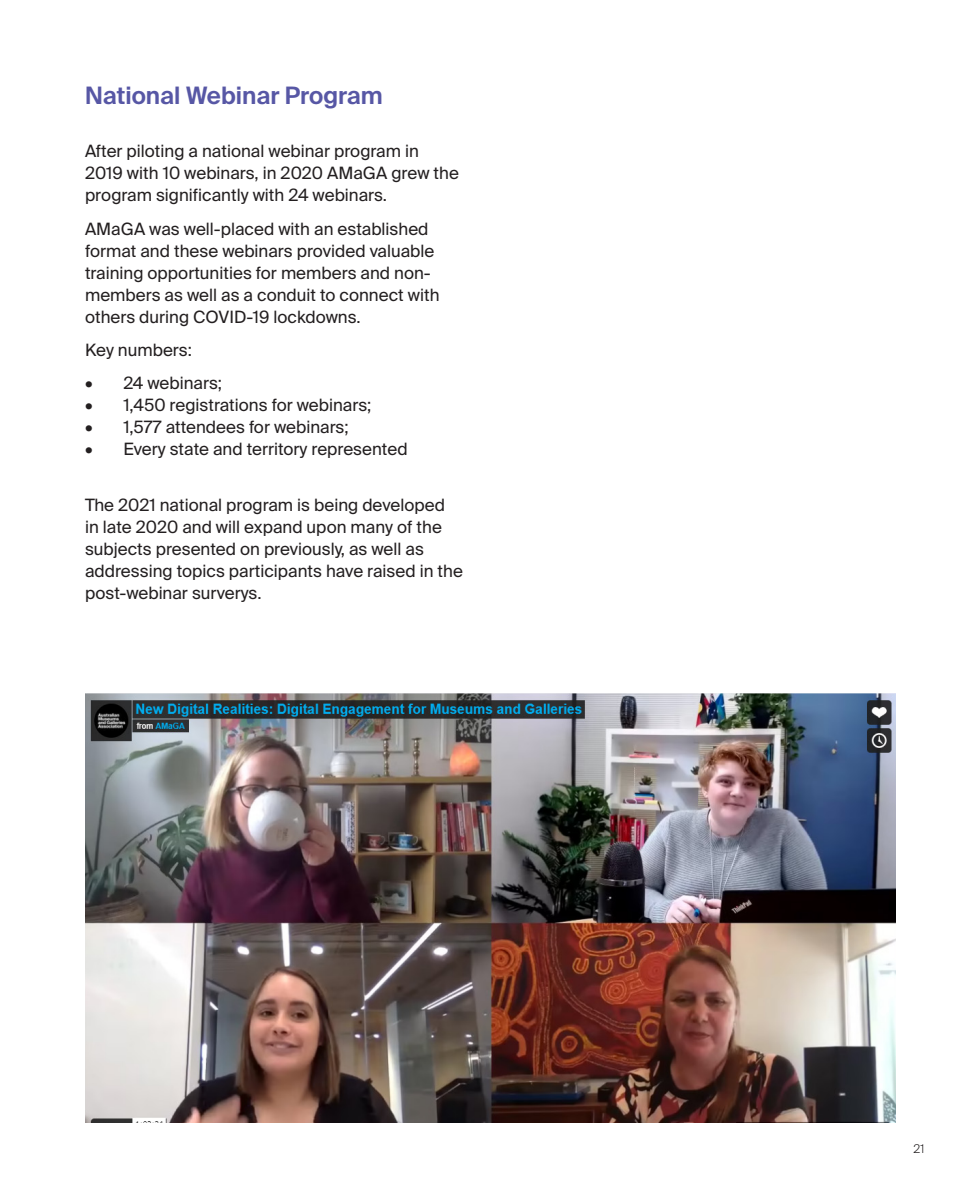
<style>
.page{position:relative;width:964px;height:1191px;background:#fff}
.page>*{position:absolute;margin:0;border:0;box-sizing:border-box;transform-origin:0 0}
.t1{font:600 24px "Suisse Intl";color:#5757a5}
.t2{font:17px/22px "Suisse Intl";color:#231f20}
.t3{font:300 12px "Suisse Intl";color:#231f20}
</style>
<div class="page">
<img style="left:85px;top:693px;width:811px;height:430px">
<h1 class="t1" style="left:85px;top:81px;width:299px">National Webinar Program</h1>
<p class="t2" style="left:85px;top:140px;width:375px">After piloting a national webinar program in<br>2019 with 10 webinars, in 2020 AMaGA grew the program significantly with 24 webinars.</p>
<p class="t2" style="left:85px;top:218px;width:356px">AMaGA was well-placed with an established format and these webinars provided valuable training opportunities for members and non&shy;members as well as a conduit to connect with others during COVID-19 lockdowns.</p>
<p class="t2" style="left:85px;top:339px;width:108px">Key numbers:</p>
<p class="t2" style="left:85px;top:372px;width:139px">• 24 webinars;</p>
<p class="t2" style="left:85px;top:394px;width:288px">• 1,450 registrations for webinars;</p>
<p class="t2" style="left:85px;top:416px;width:265px">• 1,577 attendees for webinars;</p>
<p class="t2" style="left:85px;top:438px;width:324px">• Every state and territory represented</p>
<p class="t2" style="left:85px;top:494px;width:379px">The 2021 national program is being developed in late 2020 and will expand upon many of the subjects presented on previously, as well as addressing topics participants have raised in the post-webinar surverys.</p>
<p class="t3" style="left:913px;top:1141px;width:12px">21</p>
</div>
